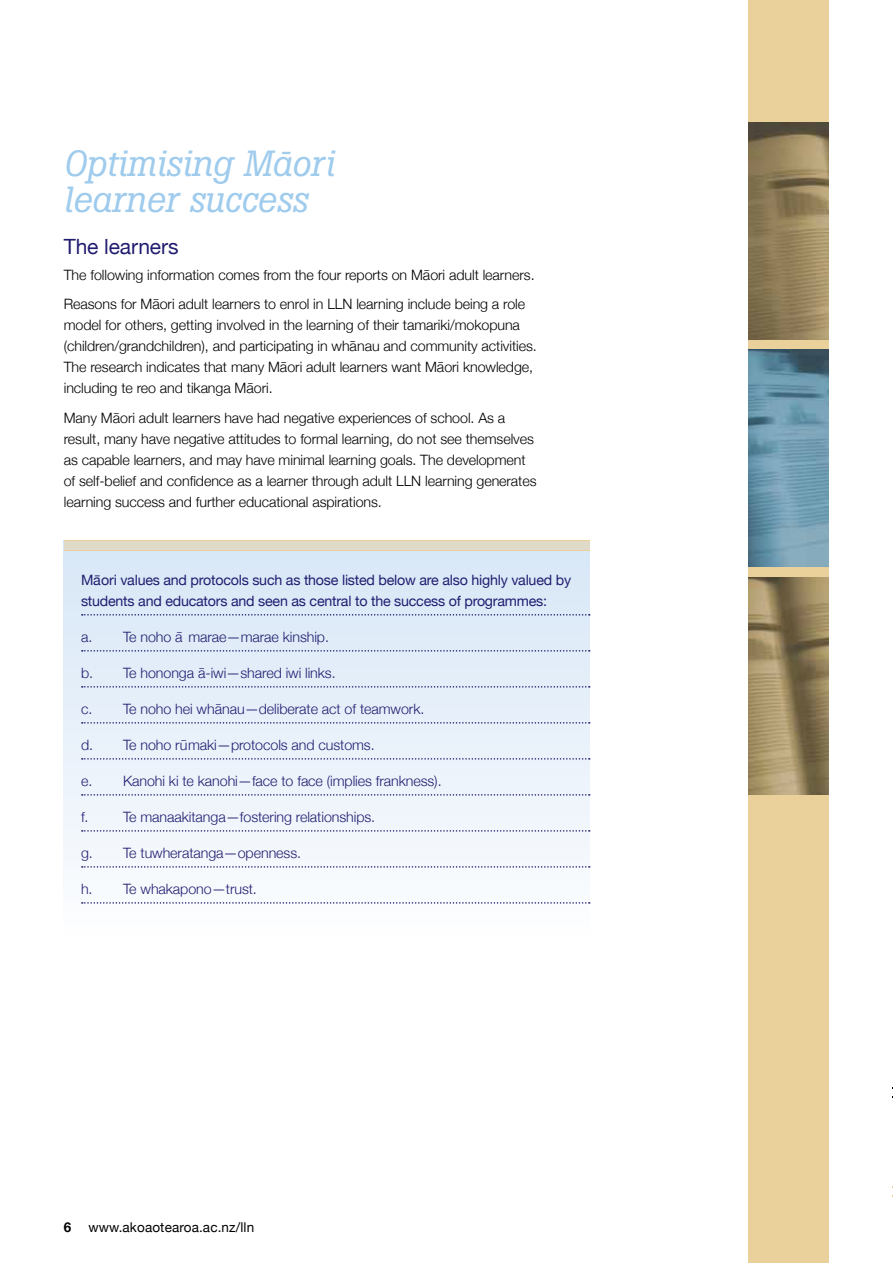
<style>
.page{position:relative;width:893px;height:1263px;background:#fff}
.page>*{position:absolute;margin:0;border:0;box-sizing:border-box;transform-origin:0 0}
.t1{font:italic 36px/36px "Boton";color:#9fcbed}
.t2{font:21px "Helvetica Neue";letter-spacing:-.005em;color:#211d70}
.t3{font:300 14.25px/21px "Helvetica Neue";letter-spacing:-.005em;color:#000}
.t4{font:300 14.25px "Helvetica Neue";letter-spacing:-.005em;color:#211d70}
.t5{font:14.25px/21px "Helvetica Neue";letter-spacing:-.015em;color:#211d70}
.t6{font:13.5px "Helvetica Neue";letter-spacing:.01em;color:#000}
.t7{font:700 13.5px "Helvetica Neue";color:#000}
</style>
<div class="page">
<div style="left:64px;top:540px;width:526px;height:400px;background:linear-gradient(to bottom,#d6e6f6,#fcfdfe)"></div>
<div style="left:748px;top:0;width:81px;height:1263px;background:#ead09a"></div>
<img style="left:748px;top:350px;width:81px;height:217px">
<img style="left:748px;top:122px;width:81px;height:217px">
<img style="left:748px;top:577px;width:81px;height:217px">
<svg style="left:82px;top:614px;width:508px;height:1px"></svg>
<svg style="left:82px;top:650px;width:508px;height:2px"></svg>
<svg style="left:82px;top:686px;width:508px;height:2px"></svg>
<svg style="left:82px;top:722px;width:508px;height:2px"></svg>
<svg style="left:82px;top:758px;width:508px;height:2px"></svg>
<svg style="left:82px;top:794px;width:508px;height:2px"></svg>
<svg style="left:82px;top:830px;width:508px;height:2px"></svg>
<svg style="left:82px;top:866px;width:508px;height:2px"></svg>
<svg style="left:82px;top:902px;width:508px;height:2px"></svg>
<div style="left:64px;top:541px;width:526px;height:9px;background:#e0dbc8"></div>
<hr style="left:64px;top:540px;width:526px;height:1px;background:#ead09a">
<hr style="left:64px;top:550px;width:526px;height:1px;background:#ead09a">
<h1 class="t1" style="left:64px;top:146px;width:272px">Optimising Ma¯ori learner success</h1>
<h2 class="t2" style="left:64px;top:234px;width:116px">The learners</h2>
<p class="t3" style="left:64px;top:259px;width:472px;line-height:29.5px">The following information comes from the four reports on Ma¯ ori adult learners.<br>Reasons for Ma¯ ori adult learners to enrol in LLN learning include being a role</p>
<p class="t3" style="left:64px;top:314px;width:475px">model for others, getting involved in the learning of their tamariki/mokopuna (children/grandchildren), and participating in wha¯ nau and community activities.<br>The research indicates that many Ma¯ ori adult learners want Ma¯ ori knowledge, including te reo and tikanga Ma¯ ori.</p>
<p class="t3" style="left:64px;top:407px;width:474px">Many Ma¯ ori adult learners have had negative experiences of school. As a result, many have negative attitudes to formal learning, do not see themselves as capable learners, and may have minimal learning goals. The development of self-belief and confidence as a learner through adult LLN learning generates learning success and further educational aspirations.</p>
<p class="t5" style="left:81px;top:569px;width:492px">Ma¯ ori values and protocols such as those listed below are also highly valued by students and educators and seen as central to the success of programmes:</p>
<p class="t4" style="left:81px;top:628px;width:249px">a. Te noho a¯ marae—marae kinship.</p>
<p class="t4" style="left:81px;top:664px;width:256px">b. Te hononga a¯ -iwi—shared iwi links.</p>
<p class="t4" style="left:81px;top:700px;width:345px">c. Te noho hei wha¯ nau—deliberate act of teamwork.</p>
<p class="t4" style="left:81px;top:736px;width:295px">d. Te noho ru¯ maki—protocols and customs.</p>
<p class="t4" style="left:81px;top:772px;width:362px">e. Kanohi ki te kanohi—face to face (implies frankness).</p>
<p class="t4" style="left:81px;top:808px;width:30px">f. T</p>
<p class="t4" style="left:129px;top:808px;width:247px">e manaakitanga—fostering relationships.</p>
<p class="t4" style="left:81px;top:844px;width:222px">g. Te tuwheratanga—openness.</p>
<p class="t4" style="left:81px;top:880px;width:177px">h. Te whakapono—trust.</p>
<p class="t7" style="left:64px;top:1219px;width:9px">6</p>
<p class="t6" style="left:88px;top:1219px;width:167px">www.akoaotearoa.ac.nz/lln</p>
</div>
